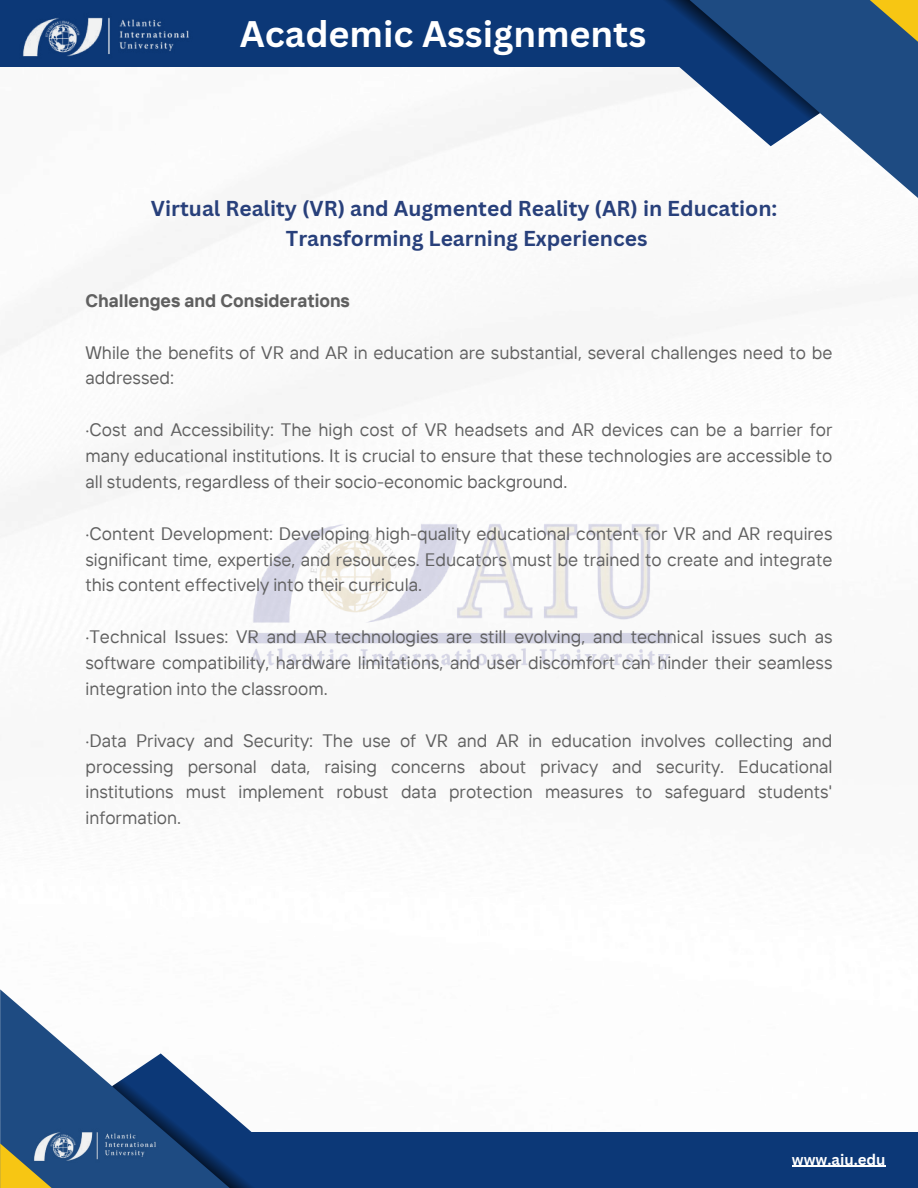
<style>
.page{position:relative;width:918px;height:1188px;background:#fff}
.page>*{position:absolute;margin:0;border:0;box-sizing:border-box;transform-origin:0 0}
.t1{font:700 36px "Canva Sans";color:#fff}
.t2{font:700 24px "Canva Sans";color:#fff}
.t3{font:700 21px/29.2px "Canva Sans";color:#28407b;text-align:center}
.t4{font:18px/25.8px "TT Interphases";color:#606060;text-align:justify}
.t5{font:700 18px "TT Interphases";color:#606060}
.t6{font:700 15px "Canva Sans";color:#fff}
</style>
<div class="page">
<img style="left:0;top:66px;width:895px;height:604px">
<img style="left:240px;top:518px;width:439px;height:151px">
<div style="left:0;top:0;width:699px;height:66px;background:#0c3877"></div>
<svg style="left:648px;top:0;width:270px;height:211px"></svg>
<svg style="left:828px;top:0;width:90px;height:55px;background:#4a646b"></svg>
<svg style="left:560px;top:0;width:260px;height:146px"></svg>
<img style="left:20px;top:17px;width:172px;height:50px">
<div style="left:175px;top:1132px;width:743px;height:56px;background:#0c3877"></div>
<svg style="left:0;top:989px;width:112px;height:199px;fill:#1e4b82"></svg>
<svg style="left:0;top:1143px;width:104px;height:45px;background:#757c55"></svg>
<svg style="left:112px;top:1053px;width:140px;height:135px"></svg>
<img style="left:31px;top:1124px;width:127px;height:44px">
<hr style="left:792px;top:1166px;width:94px;height:1px;background:#fff">
<h2 class="t2" style="left:331px;top:8px;width:296px">AIU Student Publications</h2>
<h1 class="t1" style="left:240px;top:9px;width:408px">Academic Assignments</h1>
<p class="t3" style="left:151px;top:194px;width:628px">Virtual Reality (VR) and Augmented Reality (AR) in Education:<br>Transforming Learning Experiences</p>
<p class="t5" style="left:85px;top:289px;width:266px">Challenges and Considerations</p>
<p class="t4" style="left:85px;top:339px;width:748px">While the benefits of VR and AR in education are substantial, several challenges need to be addressed:</p>
<p class="t4" style="left:85px;top:417px;width:748px">·Cost and Accessibility: The high cost of VR headsets and AR devices can be a barrier for many educational institutions. It is crucial to ensure that these technologies are accessible to all students, regardless of their socio-economic background.</p>
<p class="t4" style="left:85px;top:520px;width:748px">·Content Development: Developing high-quality educational content for VR and AR requires significant time, expertise, and resources. Educators must be trained to create and integrate this content effectively into their curricula.</p>
<p class="t4" style="left:85px;top:624px;width:749px">·Technical Issues: VR and AR technologies are still evolving, and technical issues such as software compatibility, hardware limitations, and user discomfort can hinder their seamless integration into the classroom.</p>
<p class="t4" style="left:85px;top:727px;width:748px">·Data Privacy and Security: The use of VR and AR in education involves collecting and processing personal data, raising concerns about privacy and security. Educational institutions must implement robust data protection measures to safeguard students' information.</p>
<p class="t6" style="left:792px;top:1149px;width:95px">www.aiu.edu</p>
</div>
